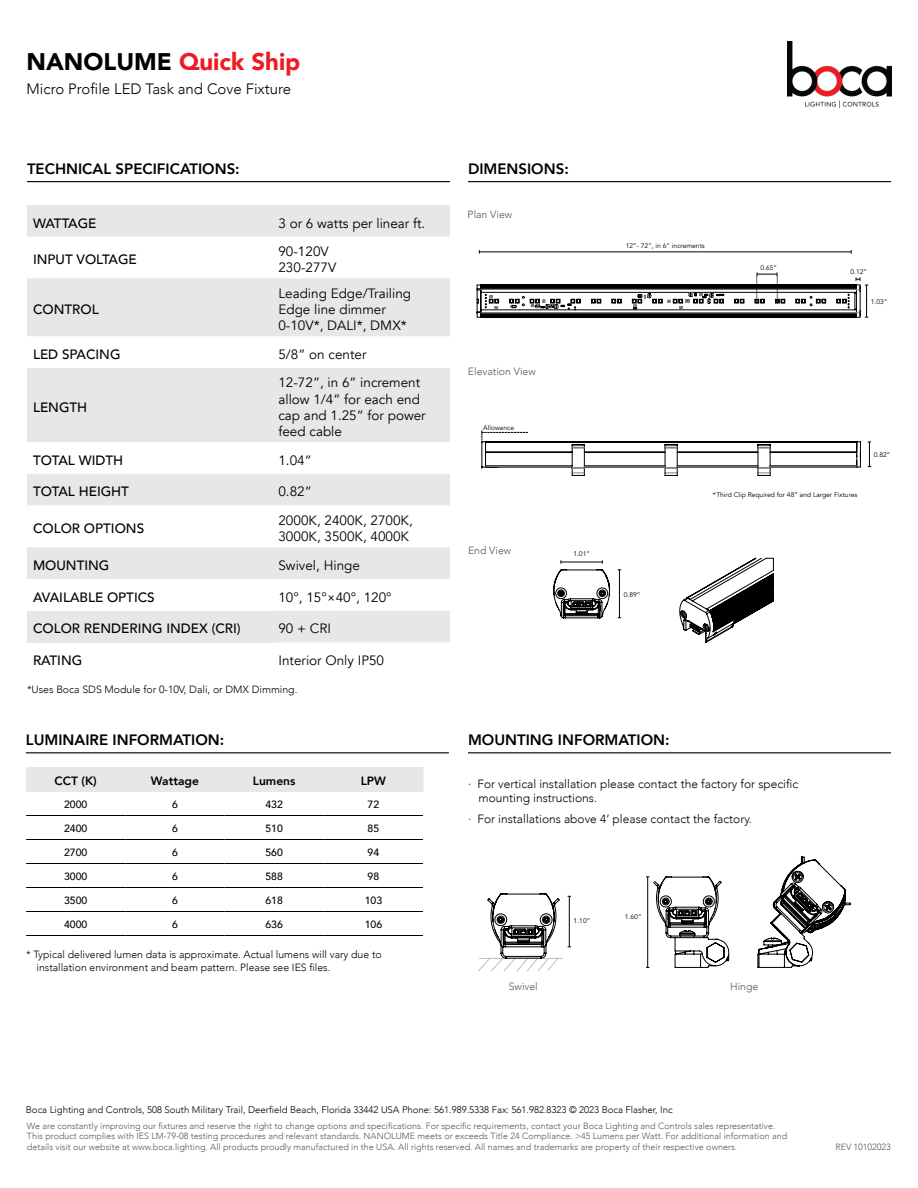
<style>
.page{position:relative;width:918px;height:1188px;background:#fff}
.page>*{position:absolute;margin:0;border:0;box-sizing:border-box;transform-origin:0 0}
.t1{font:900 24px "Avenir";color:#ed1c24}
.t2{font:800 15px "Avenir";color:#000}
.t3{font:300 15px "Avenir";color:#000}
.t4{font:13.5px/16.2px "Avenir";color:#000}
.t5{font:500 13.5px "Avenir";color:#000}
.t6{font:300 12px/14.4px "Avenir";color:#000}
.t7{font:800 12px "Avenir";color:#000}
.t8{font:300 10.5px/12.6px "Avenir";color:#000}
.t9{font:500 10.5px "Avenir";color:#000}
.t10{font:300 10.5px "Avenir";color:#59595c}
.t11{font:300 9.6px "Avenir";color:#000}
.t12{font:300 9px/10.8px "Avenir";color:#59595c}
.t13{font:6.75px "Avenir";color:#000}
.s1{color:#000}
</style>
<div class="page">
<hr style="left:468px;top:752px;width:423px;height:1px;background:#000">
<div style="left:27px;top:205px;width:423px;height:32px;background:#e7e7e7"></div>
<svg style="left:27px;top:278px;width:423px;height:364px;fill:#e7e7e7"></svg>
<div style="left:27px;top:611px;width:245px;height:31px;background:#e7e7e7"></div>
<hr style="left:27px;top:181px;width:423px;height:1px;background:#000">
<hr style="left:26px;top:752px;width:423px;height:1px;background:#000">
<div style="left:26px;top:767px;width:398px;height:24px;background:#e7e7e7"></div>
<hr style="left:26px;top:791px;width:99px;height:1px;background:#e7e7e7">
<hr style="left:125px;top:791px;width:100px;height:1px;background:#e7e7e7">
<hr style="left:225px;top:791px;width:99px;height:1px;background:#e7e7e7">
<hr style="left:324px;top:791px;width:99px;height:1px;background:#e7e7e7">
<hr style="left:26px;top:815px;width:99px;height:1px;background:#000">
<hr style="left:125px;top:815px;width:100px;height:1px;background:#000">
<hr style="left:225px;top:815px;width:99px;height:1px;background:#000">
<hr style="left:324px;top:815px;width:99px;height:1px;background:#000">
<hr style="left:26px;top:839px;width:99px;height:1px;background:#000">
<hr style="left:125px;top:839px;width:100px;height:1px;background:#000">
<hr style="left:225px;top:839px;width:99px;height:1px;background:#000">
<hr style="left:324px;top:839px;width:99px;height:1px;background:#000">
<hr style="left:26px;top:863px;width:99px;height:1px;background:#000">
<hr style="left:125px;top:863px;width:100px;height:1px;background:#000">
<hr style="left:225px;top:863px;width:99px;height:1px;background:#000">
<hr style="left:324px;top:863px;width:99px;height:1px;background:#000">
<hr style="left:26px;top:887px;width:99px;height:1px;background:#000">
<hr style="left:125px;top:887px;width:100px;height:1px;background:#000">
<hr style="left:225px;top:887px;width:99px;height:1px;background:#000">
<hr style="left:324px;top:887px;width:99px;height:1px;background:#000">
<hr style="left:26px;top:911px;width:99px;height:1px;background:#000">
<hr style="left:125px;top:911px;width:100px;height:1px;background:#000">
<hr style="left:225px;top:911px;width:99px;height:1px;background:#000">
<hr style="left:324px;top:911px;width:99px;height:1px;background:#000">
<hr style="left:26px;top:935px;width:99px;height:1px;background:#000">
<hr style="left:125px;top:935px;width:100px;height:1px;background:#000">
<hr style="left:225px;top:935px;width:99px;height:1px;background:#000">
<hr style="left:324px;top:935px;width:99px;height:1px;background:#000">
<hr style="left:468px;top:181px;width:423px;height:1px;background:#000">
<svg style="left:481px;top:431px;width:380px;height:45px"></svg>
<hr style="left:479px;top:251px;width:372px;height:1px;background:#000">
<svg style="left:868px;top:442px;width:3px;height:25px"></svg>
<svg style="left:477px;top:272px;width:391px;height:46px"></svg>
<svg style="left:679px;top:558px;width:95px;height:85px"></svg>
<svg style="left:757px;top:856px;width:94px;height:112px"></svg>
<svg style="left:478px;top:893px;width:93px;height:79px"></svg>
<svg style="left:646px;top:876px;width:84px;height:92px"></svg>
<svg style="left:553px;top:560px;width:57px;height:59px"></svg>
<hr style="left:619px;top:570px;width:1px;height:48px;background:#000">
<img style="left:788px;top:41px;width:103px;height:66px">
<h1 class="t1" style="left:27px;top:41px;width:275px"><span class="s1">NANOLUME</span> Quick Ship</h1>
<h2 class="t3" style="left:27px;top:80px;width:266px">Micro Profile LED Task and Cove Fixture</h2>
<h2 class="t2" style="left:27px;top:157px;width:214px">TECHNICAL SPECIFICATIONS:</h2>
<h3 class="t5" style="left:33px;top:211px;width:65px">WATTAGE</h3>
<h3 class="t4" style="left:278px;top:215px;width:148px">3 or 6 watts per linear ft.</h3>
<h3 class="t5" style="left:33px;top:248px;width:105px">INPUT VOLTAGE</h3>
<h3 class="t4" style="left:278px;top:244px;width:59px">90-120V<br>230-277V</h3>
<h3 class="t5" style="left:33px;top:298px;width:67px">CONTROL</h3>
<h3 class="t4" style="left:278px;top:285px;width:134px">Leading Edge/Trailing<br>Edge line dimmer<br>0-10V*, DALI*, DMX*</h3>
<h3 class="t5" style="left:33px;top:342px;width:89px">LED SPACING</h3>
<h3 class="t4" style="left:278px;top:346px;width:90px">5/8” on center</h3>
<h3 class="t5" style="left:33px;top:395px;width:56px">LENGTH</h3>
<h3 class="t4" style="left:278px;top:375px;width:149px">12-72”, in 6” increment allow 1/4” for each end cap and 1.25” for power feed cable</h3>
<h3 class="t5" style="left:33px;top:448px;width:92px">TOTAL WIDTH</h3>
<h3 class="t4" style="left:278px;top:452px;width:35px">1.04”</h3>
<h3 class="t5" style="left:33px;top:480px;width:98px">TOTAL HEIGHT</h3>
<h3 class="t4" style="left:278px;top:484px;width:35px">0.82”</h3>
<h3 class="t5" style="left:33px;top:517px;width:113px">COLOR OPTIONS</h3>
<h3 class="t4" style="left:278px;top:513px;width:136px">2000K, 2400K, 2700K,<br>3000K, 3500K, 4000K</h3>
<h3 class="t5" style="left:33px;top:553px;width:78px">MOUNTING</h3>
<h3 class="t4" style="left:278px;top:557px;width:83px">Swivel, Hinge</h3>
<h3 class="t5" style="left:33px;top:585px;width:123px">AVAILABLE OPTICS</h3>
<h3 class="t4" style="left:278px;top:589px;width:115px">10°, 15°×40°, 120°</h3>
<h3 class="t5" style="left:33px;top:617px;width:209px">COLOR RENDERING INDEX (CRI)</h3>
<h3 class="t4" style="left:278px;top:621px;width:54px">90 + CRI</h3>
<h3 class="t5" style="left:33px;top:649px;width:51px">RATING</h3>
<h3 class="t4" style="left:278px;top:652px;width:107px">Interior Only IP50</h3>
<p class="t8" style="left:27px;top:683px;width:272px">*Uses Boca SDS Module for 0-10V, Dali, or DMX Dimming.</p>
<h2 class="t2" style="left:26px;top:728px;width:200px">LUMINAIRE INFORMATION:</h2>
<h3 class="t7" style="left:55px;top:772px;width:44px">CCT (K)</h3>
<h3 class="t7" style="left:151px;top:772px;width:50px">Wattage</h3>
<h3 class="t7" style="left:253px;top:772px;width:44px">Lumens</h3>
<h3 class="t7" style="left:361px;top:772px;width:27px">LPW</h3>
<p class="t9" style="left:64px;top:795px;width:25px">2000</p>
<p class="t9" style="left:172px;top:795px;width:7px">6</p>
<p class="t9" style="left:265px;top:795px;width:19px">432</p>
<p class="t9" style="left:368px;top:795px;width:13px">72</p>
<p class="t9" style="left:64px;top:819px;width:25px">2400</p>
<p class="t9" style="left:172px;top:819px;width:7px">6</p>
<p class="t9" style="left:265px;top:819px;width:19px">510</p>
<p class="t9" style="left:368px;top:819px;width:13px">85</p>
<p class="t9" style="left:64px;top:843px;width:25px">2700</p>
<p class="t9" style="left:172px;top:843px;width:7px">6</p>
<p class="t9" style="left:265px;top:843px;width:19px">560</p>
<p class="t9" style="left:368px;top:843px;width:13px">94</p>
<p class="t9" style="left:64px;top:867px;width:25px">3000</p>
<p class="t9" style="left:172px;top:867px;width:7px">6</p>
<p class="t9" style="left:265px;top:867px;width:19px">588</p>
<p class="t9" style="left:368px;top:867px;width:13px">98</p>
<p class="t9" style="left:64px;top:891px;width:25px">3500</p>
<p class="t9" style="left:172px;top:891px;width:7px">6</p>
<p class="t9" style="left:265px;top:891px;width:19px">618</p>
<p class="t9" style="left:365px;top:891px;width:19px">103</p>
<p class="t9" style="left:64px;top:915px;width:25px">4000</p>
<p class="t9" style="left:172px;top:915px;width:7px">6</p>
<p class="t9" style="left:265px;top:915px;width:19px">636</p>
<p class="t9" style="left:365px;top:915px;width:19px">106</p>
<p class="t8" style="left:37px;top:948px;width:347px;text-indent:-10px">* Typical delivered lumen data is approximate. Actual lumens will vary due to installation environment and beam pattern. Please see IES files.</p>
<h2 class="t2" style="left:468px;top:157px;width:102px">DIMENSIONS:</h2>
<p class="t10" style="left:468px;top:208px;width:46px">Plan View</p>
<p class="t10" style="left:468px;top:365px;width:69px">Elevation View</p>
<p class="t13" style="left:483px;top:424px;width:33px">Allowance</p>
<p class="t10" style="left:468px;top:545px;width:45px">End View</p>
<p class="t13" style="left:573px;top:550px;width:18px">1.01”</p>
<p class="t13" style="left:626px;top:241px;width:81px">12”- 72”, in 6” increments</p>
<p class="t13" style="left:760px;top:264px;width:18px">0.65”</p>
<p class="t13" style="left:850px;top:268px;width:18px">0.12”</p>
<p class="t13" style="left:871px;top:298px;width:18px">1.03”</p>
<p class="t13" style="left:624px;top:591px;width:18px">0.89”</p>
<p class="t13" style="left:713px;top:491px;width:146px">* Third Clip Required for 48” and Larger Fixtures</p>
<p class="t13" style="left:874px;top:450px;width:18px">0.82”</p>
<h2 class="t2" style="left:468px;top:728px;width:203px">MOUNTING INFORMATION:</h2>
<h3 class="t6" style="left:478px;top:776px;width:321px;text-indent:-10px">· For vertical installation please contact the factory for specific mounting instructions.</h3>
<h3 class="t6" style="left:468px;top:812px;width:286px">· For installations above 4’ please contact the factory.</h3>
<p class="t13" style="left:574px;top:917px;width:18px">1.10”</p>
<p class="t13" style="left:625px;top:913px;width:18px">1.60”</p>
<p class="t10" style="left:509px;top:980px;width:30px">Swivel</p>
<p class="t10" style="left:730px;top:980px;width:30px">Hinge</p>
<p class="t11" style="left:26px;top:1104px;width:648px">Boca Lighting and Controls, 508 South Military Trail, Deerfield Beach, Florida 33442 USA Phone: 561.989.5338 Fax: 561.982.8323 © 2023 Boca Flasher, Inc</p>
<p class="t12" style="left:27px;top:1120px;width:762px">We are constantly improving our fixtures and reserve the right to change options and specifications. For specific requirements, contact your Boca Lighting and Controls sales representative.<br>This product complies with IES LM-79-08 testing procedures and relevant standards. NANOLUME meets or exceeds Title 24 Compliance. &gt;45 Lumens per Watt. For additional information and details visit our website at www.boca.lighting. All products proudly manufactured in the USA. All rights reserved. All names and trademarks are property of their respective owners.</p>
<p class="t12" style="left:835px;top:1142px;width:57px">REV 10102023</p>
</div>
